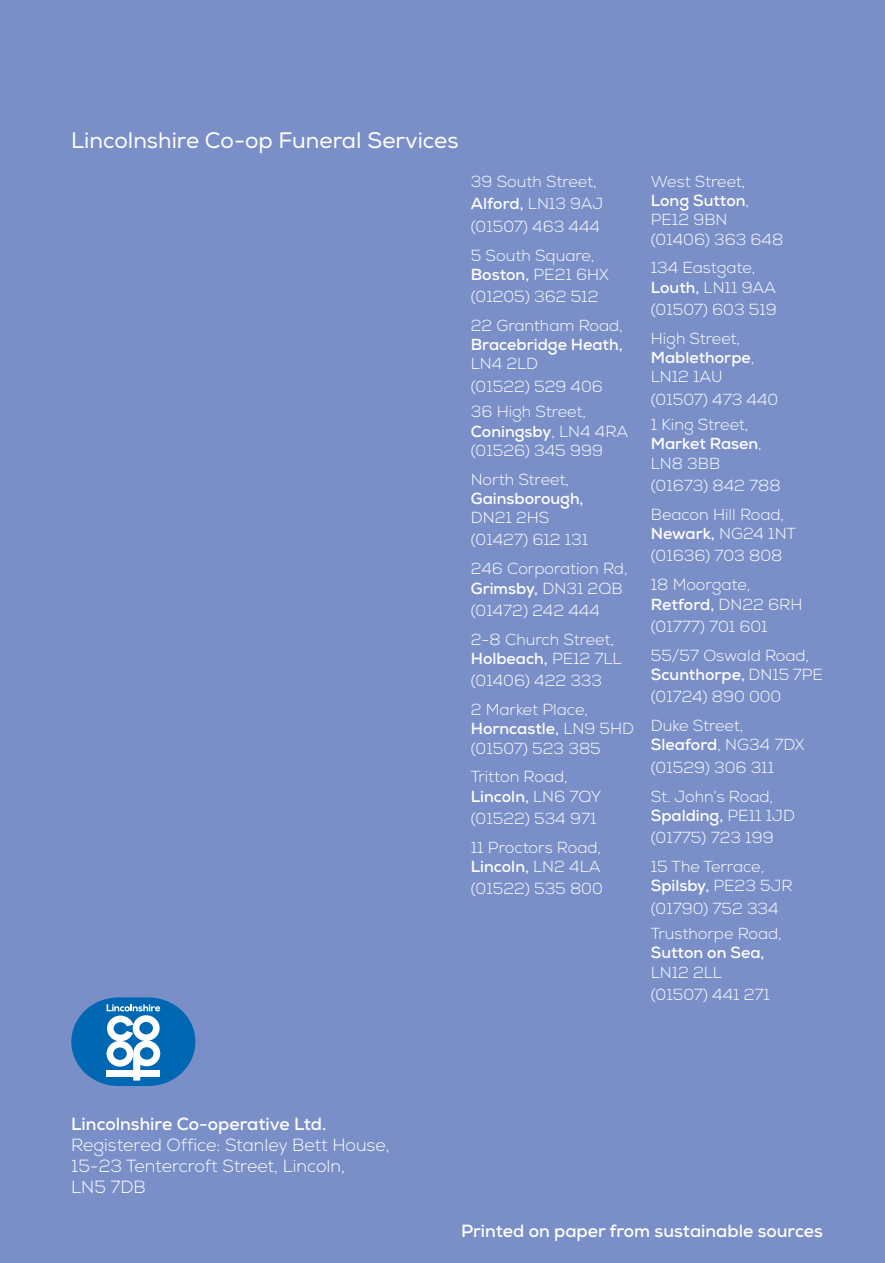
<style>
.page{position:relative;width:885px;height:1263px;background:#fff}
.page>*{position:absolute;margin:0;border:0;box-sizing:border-box;transform-origin:0 0}
.t1{font:22.35px "Nexa";color:#fff}
.t2{font:300 17.55px/21.1px "Nexa";color:#fff}
.t3{font:700 17.55px "Nexa";color:#fff}
.t4{font:300 16.05px/19.2px "Nexa";color:#fff}
.t5{font:700 16.05px/19.2px "Nexa";color:#fff}
.s1{font-weight:700}
.s2{font-weight:300}
</style>
<div class="page">
<div style="left:0;top:0;width:884px;height:1263px;background:#7a8fc8"></div>
<svg style="left:71px;top:997px;width:124px;height:89px"></svg>
<h1 class="t1" style="left:71px;top:127px;width:388px">Lincolnshire Co-op Funeral Services</h1>
<p class="t4" style="left:471px;top:171px;width:134px;line-height:22.4px">39 South Street,<br><span class="s1">Alford,</span> LN13 9AJ (01507) 463 444</p>
<p class="t4" style="left:471px;top:246px;width:139px">5 South Square,<br><span class="s1">Boston,</span> PE21 6HX</p>
<p class="t4" style="left:471px;top:283px;width:153px;line-height:28.8px">(01205) 362 512<br>22 Grantham Road,</p>
<p class="t5" style="left:471px;top:335px;width:153px">Bracebridge Heath,</p>
<p class="t4" style="left:471px;top:353px;width:133px;line-height:22.4px">LN4 2LD<br>(01522) 529 406</p>
<p class="t4" style="left:471px;top:403px;width:159px">36 High Street,<br><span class="s1">Coningsby</span>, LN4 4RA (01526) 345 999</p>
<p class="t4" style="left:471px;top:470px;width:100px">North Street,</p>
<p class="t5" style="left:471px;top:489px;width:114px">Gainsborough,</p>
<p class="t4" style="left:471px;top:507px;width:119px;line-height:22.4px">DN21 2HS (01427) 612 131</p>
<p class="t4" style="left:471px;top:560px;width:158px">246 Corporation Rd,<br><span class="s1">Grimsby,</span> DN31 2QB</p>
<p class="t4" style="left:471px;top:596px;width:145px;line-height:28.8px">(01472) 242 444<br>2-8 Church Street,</p>
<p class="t4" style="left:471px;top:648px;width:152px;line-height:22.4px"><span class="s1">Holbeach,</span> PE12 7LL (01406) 422 333</p>
<p class="t4" style="left:471px;top:700px;width:165px">2 Market Place,<br><span class="s1">Horncastle,</span> LN9 5HD (01507) 523 385</p>
<p class="t4" style="left:471px;top:768px;width:132px">Tritton Road,<br><span class="s1">Lincoln,</span> LN6 7QY</p>
<p class="t4" style="left:471px;top:804px;width:132px;line-height:28.8px">(01522) 534 971<br>11 Proctors Road,</p>
<p class="t4" style="left:471px;top:856px;width:133px;line-height:22.4px"><span class="s1">Lincoln,</span> LN2 4LA (01522) 535 800</p>
<p class="t4" style="left:650px;top:172px;width:134px">West Street,<br><span class="s1">Long Sutton</span>,<br>PE12 9BN (01406) 363 648</p>
<p class="t4" style="left:650px;top:259px;width:127px">134 Eastgate,<br><span class="s1">Louth,</span> LN11 9AA</p>
<p class="t4" style="left:650px;top:295px;width:127px;line-height:28.8px">(01507) 603 519<br>High Street,</p>
<p class="t5" style="left:650px;top:348px;width:105px">Mablethorpe<span class="s2">,<br>LN12 1AU</span></p>
<p class="t4" style="left:650px;top:387px;width:129px;line-height:25.7px">(01507) 473 440<br>1 King Street,</p>
<p class="t5" style="left:650px;top:434px;width:112px">Market Rasen<span class="s2">,<br>LN8 3BB</span></p>
<p class="t4" style="left:650px;top:472px;width:135px;line-height:28.8px">(01673) 842 788<br>Beacon Hill Road,</p>
<p class="t4" style="left:650px;top:523px;width:147px;line-height:22.4px"><span class="s1">Newark,</span> NG24 1NT (01636) 703 808</p>
<p class="t4" style="left:650px;top:576px;width:153px">18 Moorgate,<br><span class="s1">Retford,</span> DN22 6RH</p>
<p class="t4" style="left:650px;top:612px;width:160px;line-height:28.8px">(01777) 701 601<br>55/57 Oswald Road,</p>
<p class="t4" style="left:650px;top:664px;width:173px;line-height:22.4px"><span class="s1">Scunthorpe,</span> DN15 7PE (01724) 890 000</p>
<p class="t4" style="left:650px;top:716px;width:155px">Duke Street,<br><span class="s1">Sleaford</span>, NG34 7DX</p>
<p class="t4" style="left:650px;top:753px;width:125px;line-height:28.8px">(01529) 306 311<br>St. John’s Road,</p>
<p class="t4" style="left:650px;top:804px;width:145px;line-height:22.4px"><span class="s1">Spalding,</span> PE11 1JD (01775) 723 199</p>
<p class="t4" style="left:650px;top:857px;width:143px">15 The Terrace,<br><span class="s1">Spilsby,</span> PE23 5JR</p>
<p class="t4" style="left:650px;top:896px;width:132px;line-height:25.7px">(01790) 752 334<br>Trusthorpe Road,</p>
<p class="t5" style="left:650px;top:943px;width:115px">Sutton on Sea,</p>
<p class="t4" style="left:650px;top:961px;width:121px;line-height:22.4px">LN12 2LL (01507) 441 271</p>
<p class="t3" style="left:71px;top:1112px;width:256px">Lincolnshire Co-operative Ltd.</p>
<p class="t2" style="left:71px;top:1134px;width:320px">Registered Office: Stanley Bett House,<br>15-23 Tentercroft Street, Lincoln,<br>LN5 7DB</p>
<p class="t3" style="left:461px;top:1220px;width:363px">Printed on paper from sustainable sources</p>
</div>
